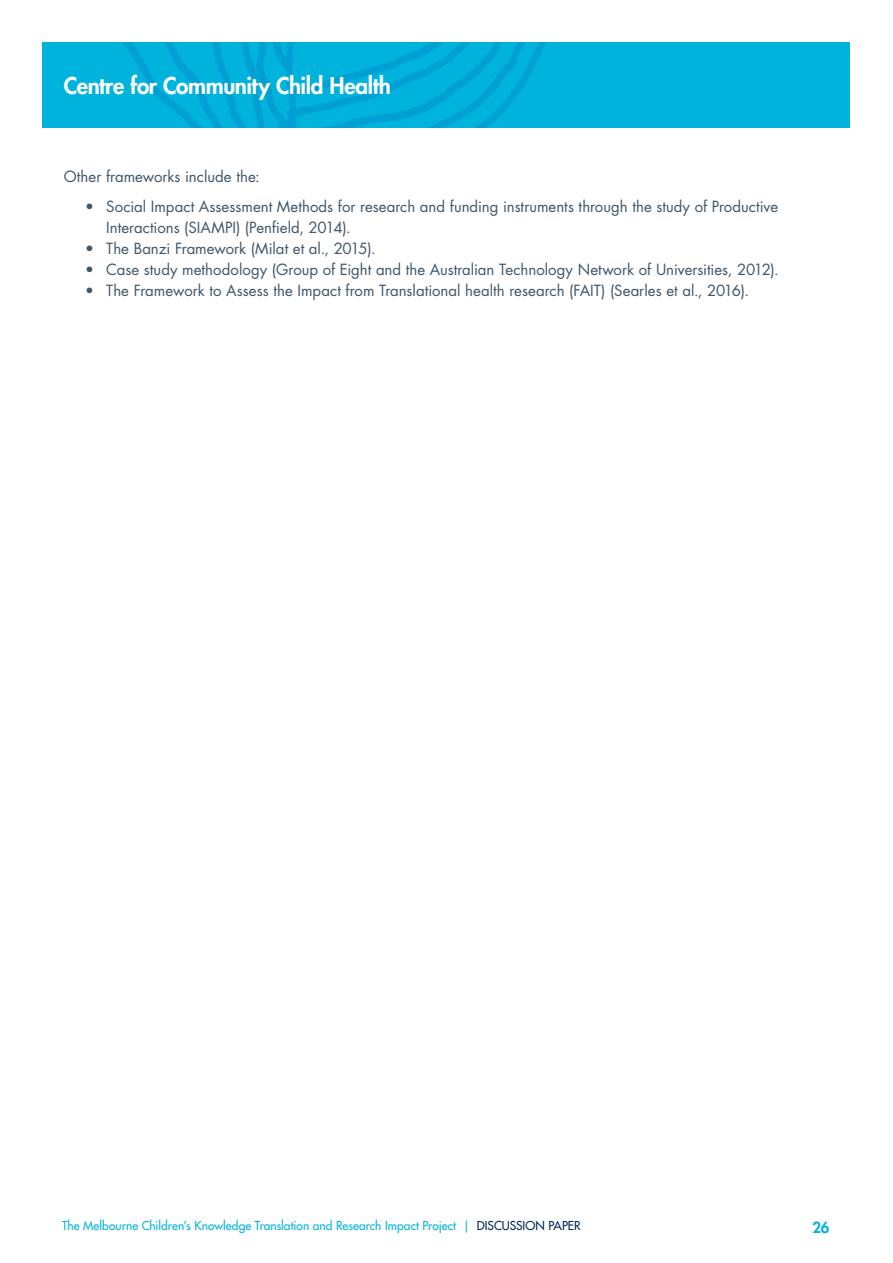
<style>
.page{position:relative;width:893px;height:1263px;background:#fff}
.page>*{position:absolute;margin:0;border:0;box-sizing:border-box;transform-origin:0 0}
.t1{font:800 22.5px "Futura LT Pro";letter-spacing:-.02em;color:#fff}
.t2{font:15px/21px "Futura LT Pro";color:#3e5668}
.t3{font:800 15px "Futura LT Pro";color:#00b3dc}
.t4{font:500 12px "Futura LT Pro";letter-spacing:.005em;color:#00b3dc}
.s1{color:#002958}
</style>
<div class="page">
<div style="left:43px;top:43px;width:807px;height:85px;background:#00b3dc"></div>
<h1 class="t1" style="left:64px;top:69px;width:329px">Centre for Community Child Health</h1>
<p class="t2" style="left:64px;top:166px;width:198px">Other frameworks include the:</p>
<p class="t2" style="left:106px;top:196px;width:673px;text-indent:-21px">• Social Impact Assessment Methods for research and funding instruments through the study of Productive<br>Interactions (SIAMPI) (Penfield, 2014).</p>
<p class="t2" style="left:85px;top:238px;width:292px">• The Banzi Framework (Milat et al., 2015).</p>
<p class="t2" style="left:85px;top:259px;width:695px">• Case study methodology (Group of Eight and the Australian Technology Network of Universities, 2012).</p>
<p class="t2" style="left:85px;top:280px;width:665px">• The Framework to Assess the Impact from Translational health research (FAIT) (Searles et al., 2016).</p>
<p class="t4" style="left:62px;top:1217px;width:520px">The Melbourne Children’s Knowledge Translation and Research Impact Project | <span class="s1">DISCUSSION PAPER</span></p>
<p class="t3" style="left:812px;top:1216px;width:19px">26</p>
</div>
